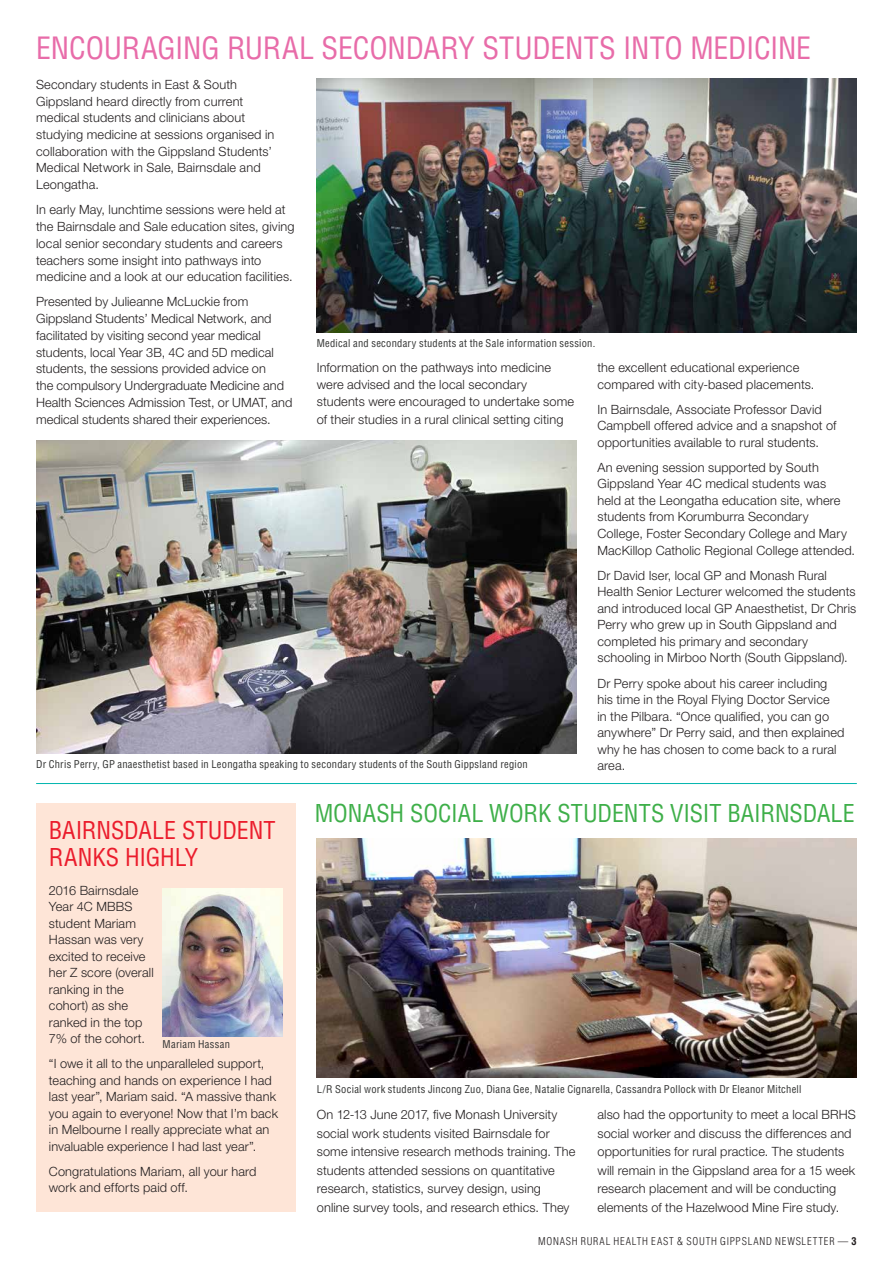
<style>
.page{position:relative;width:893px;height:1263px;background:#fff}
.page>*{position:absolute;margin:0;border:0;box-sizing:border-box;transform-origin:0 0}
._00_Story_Title_Head{font:condensed 30px "Helvetica";letter-spacing:-.005em;color:#e86ca9}
._00_Story_Title_Head-2{font:condensed 24px "Helvetica";color:#3eaf49}
._00_Story_Title_Head-3{font:condensed 24px/27px "Helvetica";letter-spacing:-.005em;color:#eb1c2c}
._01_Story_Body_Copy{font:300 12.75px/16.5px "Helvetica Neue LT";letter-spacing:.01em;color:#231f20}
._05_Caption_for_Phot{font:condensed 10.5px "Helvetica";letter-spacing:.025em;color:#323332}
.t1{font:300 condensed 10.5px "Helvetica";letter-spacing:.075em;color:#231f20}
.s1{font-weight:700}
</style>
<div class="page">
<div style="left:36px;top:803px;width:260px;height:409px;background:#fee5d7"></div>
<img style="left:163px;top:889px;width:120px;height:147px">
<img style="left:317px;top:79px;width:540px;height:253px">
<img style="left:36px;top:440px;width:540px;height:313px">
<img style="left:317px;top:838px;width:540px;height:240px">
<hr style="left:36px;top:783px;width:821px;height:1px;background:#00b5ae">
<p class="_00_Story_Title_Head" style="left:36px;top:29px;width:777px">ENCOURAGING RURAL SECONDARY STUDENTS INTO MEDICINE</p>
<p class="_01_Story_Body_Copy" style="left:36px;top:76px;width:240px">Secondary students in East &amp; South Gippsland heard directly from current medical students and clinicians about studying medicine at sessions organised in collaboration with the Gippsland Students’ Medical Network in Sale, Bairnsdale and Leongatha.</p>
<p class="_01_Story_Body_Copy" style="left:36px;top:201px;width:260px">In early May, lunchtime sessions were held at the Bairnsdale and Sale education sites, giving local senior secondary students and careers teachers some insight into pathways into medicine and a look at our education facilities.</p>
<p class="_01_Story_Body_Copy" style="left:36px;top:293px;width:258px">Presented by Julieanne McLuckie from Gippsland Students’ Medical Network, and facilitated by visiting second year medical students, local Year 3B, 4C and 5D medical students, the sessions provided advice on<br>the compulsory Undergraduate Medicine and Health Sciences Admission Test, or UMAT, and medical students shared their experiences.</p>
<p class="_05_Caption_for_Phot" style="left:317px;top:337px;width:280px">Medical and secondary students at the Sale information session.</p>
<p class="_01_Story_Body_Copy" style="left:317px;top:358px;width:259px;line-height:17.2px">Information on the pathways into medicine were advised and the local secondary students were encouraged to undertake some of their studies in a rural clinical setting citing</p>
<p class="_01_Story_Body_Copy" style="left:597px;top:359px;width:218px">the excellent educational experience compared with city-based placements.</p>
<p class="_01_Story_Body_Copy" style="left:597px;top:400px;width:241px">In Bairnsdale, Associate Professor David<br>Campbell offered advice and a snapshot of opportunities available to rural students.</p>
<p class="_01_Story_Body_Copy" style="left:597px;top:459px;width:259px">An evening session supported by South Gippsland Year 4C medical students was<br>held at the Leongatha education site, where students from Korumburra Secondary College, Foster Secondary College and Mary MacKillop Catholic Regional College attended.</p>
<p class="_01_Story_Body_Copy" style="left:597px;top:567px;width:260px">Dr David Iser, local GP and Monash Rural Health Senior Lecturer welcomed the students and introduced local GP Anaesthetist, Dr Chris Perry who grew up in South Gippsland and completed his primary and secondary schooling in Mirboo North (South Gippsland).</p>
<p class="_01_Story_Body_Copy" style="left:597px;top:674px;width:249px">Dr Perry spoke about his career including his time in the Royal Flying Doctor Service<br>in the Pilbara. “Once qualified, you can go anywhere” Dr Perry said, and then explained why he has chosen to come back to a rural area.</p>
<p class="_05_Caption_for_Phot" style="left:36px;top:757px;width:493px">Dr Chris Perry, GP anaesthetist based in Leongatha speaking to secondary students of the South Gippsland region</p>
<p class="_00_Story_Title_Head-3" style="left:49px;top:816px;width:228px">BAIRNSDALE STUDENT<br>RANKS HIGHLY</p>
<p class="_01_Story_Body_Copy" style="left:49px;top:882px;width:106px">2016 Bairnsdale<br>Year 4C MBBS student Mariam<br>Hassan was very excited to receive her Z score (overall ranking in the cohort) as she ranked in the top<br>7% of the cohort.</p>
<p class="_01_Story_Body_Copy" style="left:49px;top:1055px;width:231px">“I owe it all to the unparalleled support, teaching and hands on experience I had last year”, Mariam said. “A massive thank you again to everyone! Now that I’m back in Melbourne I really appreciate what an invaluable experience I had last year”.</p>
<p class="_01_Story_Body_Copy" style="left:49px;top:1163px;width:209px">Congratulations Mariam, all your hard work and efforts paid off.</p>
<p class="_05_Caption_for_Phot" style="left:163px;top:1037px;width:69px">Mariam Hassan</p>
<p class="_00_Story_Title_Head-2" style="left:315px;top:798px;width:542px">MONASH SOCIAL WORK STUDENTS VISIT BAIRNSDALE</p>
<p class="_05_Caption_for_Phot" style="left:317px;top:1083px;width:486px">L/R Social work students Jincong Zuo, Diana Gee, Natalie Cignarella, Cassandra Pollock with Dr Eleanor Mitchell</p>
<p class="_01_Story_Body_Copy" style="left:317px;top:1105px;width:260px;line-height:18.5px">On 12-13 June 2017, five Monash University social work students visited Bairnsdale for some intensive research methods training. The students attended sessions on quantitative research, statistics, survey design, using online survey tools, and research ethics. They</p>
<p class="_01_Story_Body_Copy" style="left:597px;top:1105px;width:260px;line-height:18.5px">also had the opportunity to meet a local BRHS social worker and discuss the differences and opportunities for rural practice. The students will remain in the Gippsland area for a 15 week research placement and will be conducting elements of the Hazelwood Mine Fire study.</p>
<p class="t1" style="left:538px;top:1234px;width:320px">MONASH RURAL HEALTH EAST &amp; SOUTH GIPPSLAND NEWSLETTER — <span class="s1">3</span></p>
</div>
